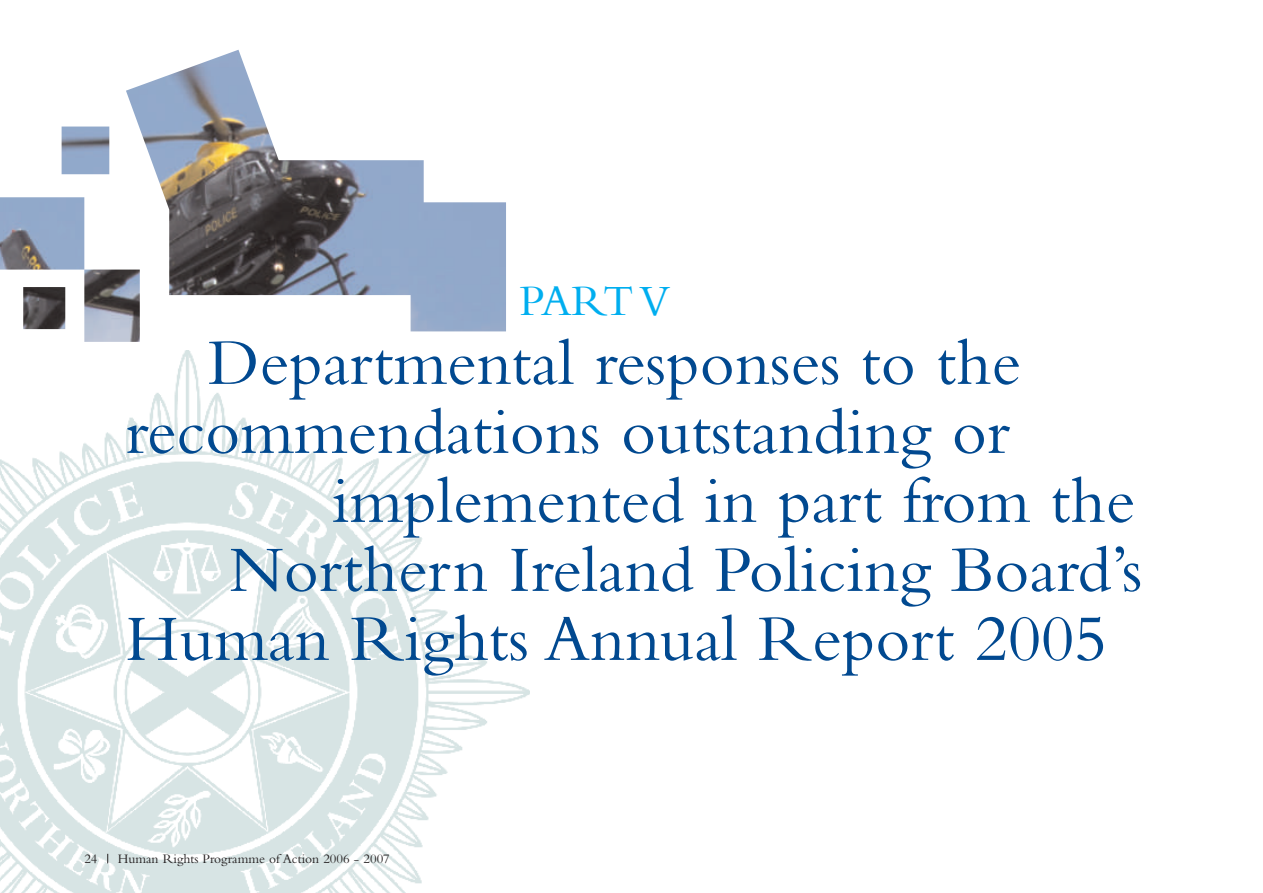
<style>
.page{position:relative;width:1263px;height:893px;background:#fff}
.page>*{position:absolute;margin:0;border:0;box-sizing:border-box;transform-origin:0 0}
.t1{font:67.5px "Bembo";color:#014990}
.t2{font:45px "Bembo";color:#00aeef}
.t3{font:13.5px "Bembo";color:#231f20}
</style>
<div class="page">
<img style="left:0;top:350px;width:529px;height:543px">
<img style="left:0;top:50px;width:506px;height:292px">
<p class="t2" style="left:519px;top:285px;width:153px">PART V</p>
<p class="t1" style="left:208px;top:340px;width:814px">Departmental responses to the</p>
<p class="t1" style="left:126px;top:409px;width:885px">recommendations outstanding or</p>
<p class="t1" style="left:332px;top:478px;width:805px">implemented in part from the</p>
<p class="t1" style="left:229px;top:547px;width:915px">Northern Ireland Policing Board’s</p>
<p class="t1" style="left:126px;top:616px;width:983px">Human Rights Annual Report 2005</p>
<p class="t3" style="left:84px;top:854px;width:15px">24</p>
<p class="t3" style="left:118px;top:854px;width:273px">Human Rights Programme of Action 2006 - 2007</p>
</div>
